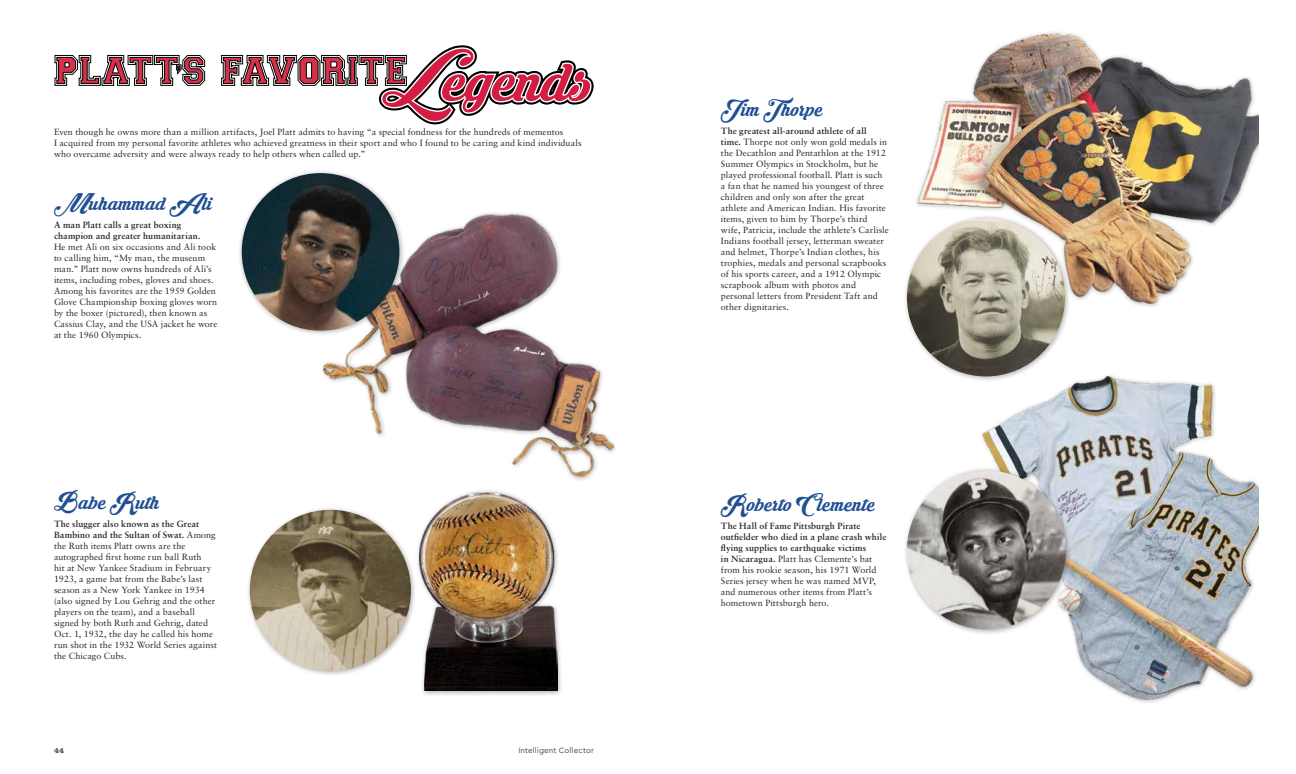
<style>
.page{position:relative;width:1296px;height:774px;background:#fff}
.page>*{position:absolute;margin:0;border:0;box-sizing:border-box;transform-origin:0 0}
.t1{font:67.2px "Krinkes Decor PERSONALUSE";color:#d41d43}
.t2{font:23px "Krinkes Decor PERSONALUSE";letter-spacing:.015em;color:#204f93}
.t3{font:9px/11px "Sabon LT Std";letter-spacing:.01em;color:#292829}
.t4{font:700 9px/11px "Sabon LT Std";letter-spacing:.015em;color:#292829}
.t5{font:8px "Cera PRO";letter-spacing:.01em;color:#4d4d4f}
.t6{font:700 8px "Clarendon LT Std";color:#4d4d4f}
.s1{font-weight:700}
</style>
<div class="page">
<img style="left:324px;top:215px;width:289px;height:262px">
<div style="left:416px;top:488px;width:147px;height:209px;background:#000;opacity:.32"></div>
<img style="left:420px;top:492px;width:137px;height:199px">
<svg style="left:54px;top:55px;width:152px;height:31px"></svg>
<div style="left:238px;top:169px;width:167px;height:168px;background:#000;opacity:.32"></div>
<img style="left:242px;top:173px;width:157px;height:158px;border-radius:79px">
<div style="left:246px;top:506px;width:171px;height:171px;background:#000;opacity:.32"></div>
<img style="left:250px;top:510px;width:161px;height:161px;border-radius:81px">
<svg style="left:221px;top:45px;width:373px;height:80px"></svg>
<img style="left:982px;top:376px;width:276px;height:324px">
<img style="left:917px;top:34px;width:341px;height:270px">
<div style="left:903px;top:214px;width:168px;height:168px;background:#000;opacity:.32"></div>
<img style="left:907px;top:218px;width:158px;height:158px;border-radius:79px">
<div style="left:903px;top:466px;width:169px;height:169px;background:#000;opacity:.32"></div>
<img style="left:907px;top:470px;width:159px;height:159px;border-radius:80px">
<h1 class="t1" style="left:382px;top:38px;width:211px">Legends</h1>
<p class="t3" style="left:54px;top:126px;width:529px">Even though he owns more than a million artifacts, Joel Platt admits to having “a special fondness for the hundreds of mementos<br>I acquired from my personal favorite athletes who achieved greatness in their sport and who I found to be caring and kind individuals who overcame adversity and were always ready to help others when called up.”</p>
<h2 class="t2" style="left:54px;top:189px;width:159px">Muhammad Ali</h2>
<p class="t4" style="left:54px;top:219px;width:148px">A man Platt calls a great boxing champion and greater humanitarian.</p>
<p class="t3" style="left:54px;top:241px;width:165px">He met Ali on six occasions and Ali took to calling him, “My man, the museum man.” Platt now owns hundreds of Ali’s items, including robes, gloves and shoes.<br>Among his favorites are the 1959 Golden Glove Championship boxing gloves worn by the boxer (pictured), then known as Cassius Clay, and the USA jacket he wore at the 1960 Olympics.</p>
<h2 class="t2" style="left:54px;top:488px;width:107px">Babe Ruth</h2>
<p class="t3" style="left:54px;top:519px;width:165px"><span class="s1">The slugger also known as the Great Bambino and the Sultan of Swat.</span> Among the Ruth items Platt owns are the autographed first home run ball Ruth<br>hit at New Yankee Stadium in February 1923, a game bat from the Babe’s last season as a New York Yankee in 1934 (also signed by Lou Gehrig and the other players on the team), and a baseball signed by both Ruth and Gehrig, dated Oct. 1, 1932, the day he called his home run shot in the 1932 World Series against the Chicago Cubs.</p>
<p class="t6" style="left:54px;top:745px;width:11px">44</p>
<p class="t5" style="left:518px;top:745px;width:77px">Intelligent Collector</p>
<h2 class="t2" style="left:721px;top:95px;width:103px">Jim Thorpe</h2>
<p class="t3" style="left:721px;top:125px;width:169px"><span class="s1">The greatest all-around athlete of all time.</span> Thorpe not only won gold medals in the Decathlon and Pentathlon at the 1912<br>Summer Olympics in Stockholm, but he played professional football. Platt is such a fan that he named his youngest of three children and only son after the great athlete and American Indian. His favorite items, given to him by Thorpe’s third wife, Patricia, include the athlete’s Carlisle Indians football jersey, letterman sweater and helmet, Thorpe’s Indian clothes, his trophies, medals and personal scrapbooks of his sports career, and a 1912 Olympic scrapbook album with photos and personal letters from President Taft and other dignitaries.</p>
<h2 class="t2" style="left:721px;top:490px;width:155px">Roberto Clemente</h2>
<p class="t3" style="left:721px;top:520px;width:167px"><span class="s1">The Hall of Fame Pittsburgh Pirate outfielder who died in a plane crash while flying supplies to earthquake victims<br>in Nicaragua.</span> Platt has Clemente’s bat from his rookie season, his 1971 World Series jersey when he was named MVP, and numerous other items from Platt’s hometown Pittsburgh hero.</p>
</div>
